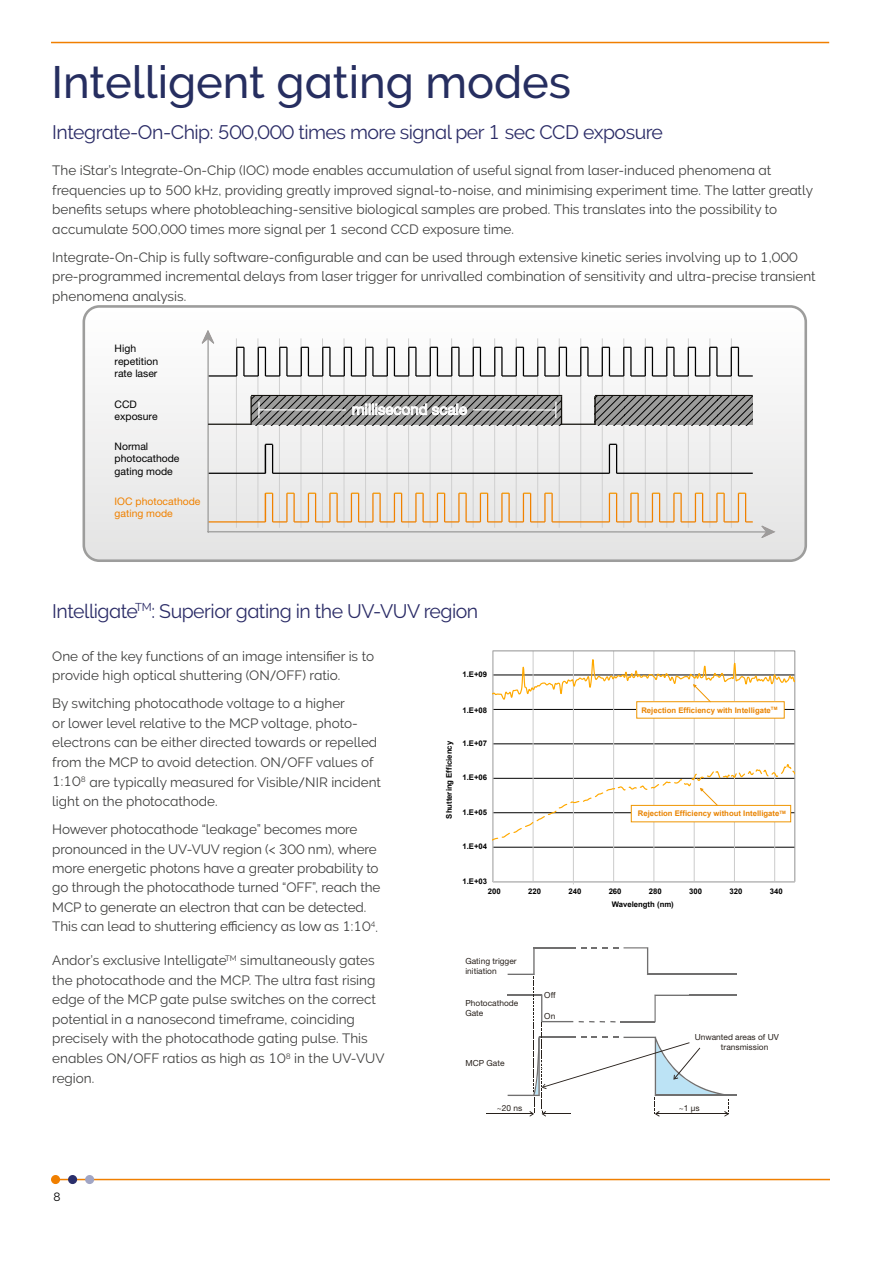
<style>
.page{position:relative;width:893px;height:1263px;background:#fff}
.page>*{position:absolute;margin:0;border:0;box-sizing:border-box;transform-origin:0 0}
.t1{font:45.15px "Oxford Raleway Medium";color:#262e60}
.t2{font:19.5px "Oxford Raleway Regular";letter-spacing:-.025em;color:#2b2c67}
.t3{font:15px "Helvetica Neue LT Std";color:#fff}
.t4{font:13.5px/19.5px "Oxford Raleway Regular";color:#3f3f3e}
.t5{font:12px "Oxford Raleway Regular";color:#000}
.t6{font:10.35px/12.5px "Helvetica Neue LT Std";color:#000}
.t7{font:10.35px/12.5px "Helvetica Neue LT Std";color:#f08100}
.t8{font:8.4px/10.1px "Helvetica Neue LT Std";color:#28211c}
.t9{font:700 7.8px "Arial";color:#000}
.t10{font:700 7.8px "Arial";color:#e98300}
</style>
<div class="page">
<hr style="left:58px;top:1179px;width:771px;height:1px;background:#f07f00">
<div style="left:52px;top:1176px;width:7px;height:7px;background:#f07f00;border-radius:50%"></div>
<div style="left:51px;top:1175px;width:9px;height:9px;border:2px solid #f07f00;border-radius:50%"></div>
<div style="left:86px;top:1176px;width:7px;height:7px;background:#a1a5c4;border-radius:50%"></div>
<div style="left:85px;top:1175px;width:9px;height:9px;border:2px solid #a1a5c4;border-radius:50%"></div>
<div style="left:69px;top:1176px;width:7px;height:7px;background:#2a2e6b;border-radius:50%"></div>
<div style="left:68px;top:1175px;width:9px;height:9px;border:2px solid #2a2e6b;border-radius:50%"></div>
<hr style="left:51px;top:42px;width:778px;height:1px;background:#f07f00">
<svg style="left:84px;top:309px;width:719px;height:250px"></svg>
<div style="left:83px;top:305px;width:724px;height:257px;border:3px solid #9d9d9c;border-radius:16px"></div>
<svg style="left:207px;top:337px;width:561px;height:196px"></svg>
<hr style="left:251px;top:395px;width:311px;height:1px;background:#13110c">
<hr style="left:595px;top:395px;width:158px;height:1px;background:#13110c">
<svg style="left:252px;top:396px;width:303px;height:29px;background:#80807f"></svg>
<svg style="left:596px;top:396px;width:157px;height:29px;background:#80807f"></svg>
<hr style="left:208px;top:424px;width:43px;height:1px;background:#13110c">
<hr style="left:250px;top:396px;width:2px;height:29px;background:#13110c">
<hr style="left:562px;top:424px;width:33px;height:1px;background:#13110c">
<hr style="left:594px;top:396px;width:2px;height:29px;background:#13110c">
<svg style="left:353px;top:404px;width:114px;height:11px"></svg>
<hr style="left:259px;top:409px;width:87px;height:2px;background:#fff">
<svg style="left:258px;top:402px;width:2px;height:16px"></svg>
<svg style="left:762px;top:526px;width:13px;height:12px"></svg>
<svg style="left:202px;top:330px;width:12px;height:13px"></svg>
<hr style="left:473px;top:409px;width:83px;height:2px;background:#fff">
<svg style="left:555px;top:396px;width:7px;height:29px"></svg>
<hr style="left:533px;top:651px;width:1px;height:231px;background:#cbcbcb">
<hr style="left:573px;top:651px;width:1px;height:231px;background:#cbcbcb">
<hr style="left:613px;top:651px;width:1px;height:231px;background:#cbcbcb">
<hr style="left:654px;top:651px;width:1px;height:231px;background:#cbcbcb">
<hr style="left:694px;top:651px;width:1px;height:231px;background:#cbcbcb">
<hr style="left:734px;top:651px;width:1px;height:231px;background:#cbcbcb">
<hr style="left:774px;top:651px;width:1px;height:231px;background:#cbcbcb">
<hr style="left:493px;top:651px;width:1px;height:231px;background:#cbcbcb">
<hr style="left:493px;top:881px;width:302px;height:1px;background:#cbcbcb">
<svg style="left:493px;top:806px;width:302px;height:44px"></svg>
<div style="left:631px;top:805px;width:160px;height:17px;background:#fff"></div>
<svg style="left:493px;top:653px;width:302px;height:153px"></svg>
<hr style="left:689px;top:995px;width:48px;height:1px;background:#706f6f">
<hr style="left:695px;top:974px;width:42px;height:1px;background:#706f6f">
<hr style="left:695px;top:1095px;width:42px;height:1px;background:#706f6f">
<hr style="left:486px;top:1113px;width:47px;height:1px;background:#28211c">
<svg style="left:508px;top:947px;width:222px;height:169px"></svg>
<h1 class="t1" style="left:51px;top:56px;width:521px">Intelligent gating modes</h1>
<h2 class="t2" style="left:52px;top:121px;width:612px">Integrate-On-Chip: 500,000 times more signal per 1 sec CCD exposure</h2>
<p class="t4" style="left:52px;top:161px;width:762px">The iStar’s Integrate-On-Chip (IOC) mode enables accumulation of useful signal from laser-induced phenomena at frequencies up to 500 kHz, providing greatly improved signal-to-noise, and minimising experiment time. The latter greatly benefits setups where photobleaching-sensitive biological samples are probed. This translates into the possibility to accumulate 500,000 times more signal per 1 second CCD exposure time.</p>
<p class="t4" style="left:52px;top:247px;width:765px">Integrate-On-Chip is fully software-configurable and can be used through extensive kinetic series involving up to 1,000 pre-programmed incremental delays from laser trigger for unrivalled combination of sensitivity and ultra-precise transient phenomena analysis.</p>
<p class="t6" style="left:115px;top:342px;width:45px">High repetition rate laser</p>
<p class="t6" style="left:115px;top:397px;width:45px">CCD exposure</p>
<p class="t3" style="left:352px;top:400px;width:117px">millisecond scale</p>
<p class="t6" style="left:115px;top:440px;width:66px">Normal photocathode gating mode</p>
<p class="t7" style="left:115px;top:494px;width:87px">IOC photocathode gating mode</p>
<h2 class="t2" style="left:52px;top:599px;width:428px">Intelligate<sup>TM</sup>: Superior gating in the UV-VUV region</h2>
<p class="t4" style="left:52px;top:646px;width:323px">One of the key functions of an image intensifier is to provide high optical shuttering (ON/OFF) ratio.</p>
<p class="t4" style="left:52px;top:694px;width:330px">By switching photocathode voltage to a higher<br>or lower level relative to the MCP voltage, photo&shy;electrons can be either directed towards or repelled from the MCP to avoid detection. ON/OFF values of 1:10<sup>8</sup> are typically measured for Visible/NIR incident light on the photocathode.</p>
<p class="t4" style="left:52px;top:819px;width:330px">However photocathode “leakage” becomes more pronounced in the UV-VUV region (&lt; 300 nm), where more energetic photons have a greater probability to go through the photocathode turned “OFF”, reach the MCP to generate an electron that can be detected.<br>This can lead to shuttering efficiency as low as 1:10<sup>4</sup>.</p>
<p class="t4" style="left:52px;top:951px;width:334px">Andor’s exclusive Intelligate<sup>TM</sup> simultaneously gates the photocathode and the MCP. The ultra fast rising edge of the MCP gate pulse switches on the correct potential in a nanosecond timeframe, coinciding precisely with the photocathode gating pulse. This enables ON/OFF ratios as high as 10<sup>8</sup> in the UV-VUV region.</p>
<p class="t9" style="left:462px;top:669px;width:26px">1.E+09</p>
<p class="t10" style="left:641px;top:705px;width:138px">Rejection Efficiency with Intelligate<sup>TM</sup></p>
<p class="t9" style="left:462px;top:705px;width:26px">1.E+08</p>
<p class="t9" style="left:462px;top:738px;width:26px">1.E+07</p>
<p class="t9" style="left:444px;top:819px;width:79px;rotate:-90deg">Shuttering Efficiency</p>
<p class="t9" style="left:462px;top:772px;width:26px">1.E+06</p>
<p class="t9" style="left:462px;top:807px;width:26px">1.E+05</p>
<p class="t10" style="left:638px;top:808px;width:150px">Rejection Efficiency without Intelligate<sup>TM</sup></p>
<p class="t9" style="left:462px;top:841px;width:26px">1.E+04</p>
<p class="t9" style="left:462px;top:876px;width:26px">1.E+03</p>
<p class="t9" style="left:488px;top:886px;width:14px">200</p>
<p class="t9" style="left:528px;top:886px;width:14px">220</p>
<p class="t9" style="left:568px;top:886px;width:14px">240</p>
<p class="t9" style="left:609px;top:886px;width:14px">260</p>
<p class="t9" style="left:649px;top:886px;width:14px">280</p>
<p class="t9" style="left:689px;top:886px;width:14px">300</p>
<p class="t9" style="left:729px;top:886px;width:14px">320</p>
<p class="t9" style="left:770px;top:886px;width:14px">340</p>
<p class="t9" style="left:612px;top:899px;width:64px">Wavelength (nm)</p>
<p class="t8" style="left:465px;top:955px;width:53px">Gating trigger initiation</p>
<p class="t8" style="left:465px;top:997px;width:54px">Photocathode<br>Gate</p>
<p class="t8" style="left:544px;top:990px;width:13px">Off</p>
<p class="t8" style="left:544px;top:1011px;width:13px">On</p>
<p class="t8" style="left:721px;top:1032px;width:59px;text-indent:-26px">Unwanted areas of UV transmission</p>
<p class="t8" style="left:465px;top:1058px;width:41px">MCP Gate</p>
<p class="t8" style="left:497px;top:1103px;width:27px">~20 ns</p>
<p class="t8" style="left:679px;top:1103px;width:22px">~1 µs</p>
<p class="t5" style="left:53px;top:1190px;width:9px">8</p>
</div>
